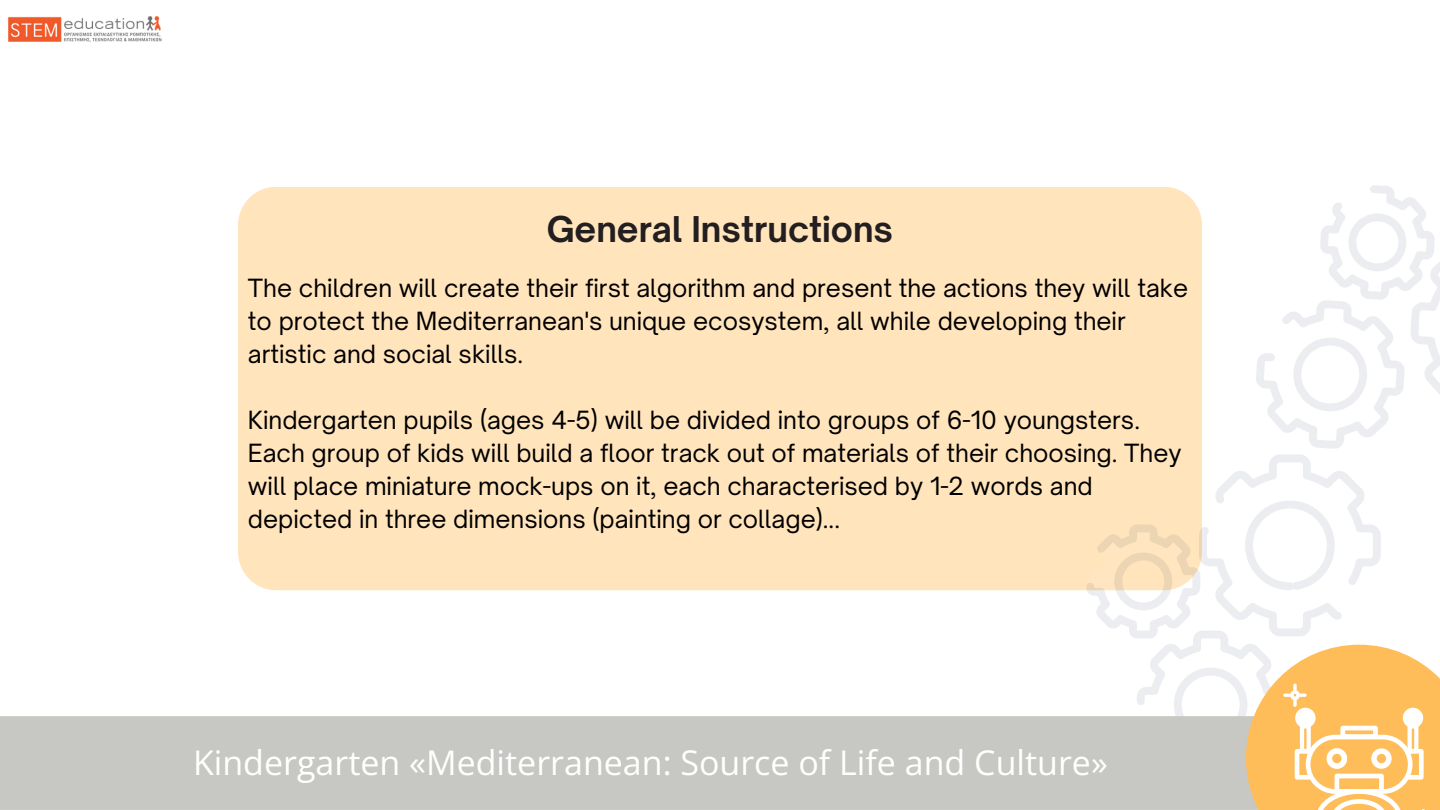
<style>
.page{position:relative;width:1440px;height:810px;background:#fff}
.page>*{position:absolute;margin:0;border:0;box-sizing:border-box;transform-origin:0 0}
.t1{font:34px "Open Sans";color:#fff}
.t2{font:700 34px "Open Sauce One";color:#231f20}
.t3{font:24px/33px "Open Sauce One";color:#000}
</style>
<div class="page">
<img style="left:8px;top:16px;width:154px;height:26px">
<div style="left:238px;top:187px;width:848px;height:403px;background:#ffe4bc"></div>
<div style="left:0;top:716px;width:1086px;height:94px;background:#c7c8c4"></div>
<svg style="left:1086px;top:185px;width:354px;height:625px"></svg>
<div style="left:1327px;top:748px;width:20px;height:21px;background:#fff;border-radius:50%"></div>
<div style="left:1332px;top:754px;width:10px;height:9px;background:#ffbd59;border-radius:50%"></div>
<svg style="left:1371px;top:748px;width:21px;height:21px"></svg>
<div style="left:1403px;top:708px;width:20px;height:20px;background:#fff;border-radius:50%"></div>
<div style="left:1295px;top:708px;width:21px;height:20px;background:#fff;border-radius:50%"></div>
<div style="left:1377px;top:754px;width:9px;height:9px;background:#ffbd59;border-radius:50%"></div>
<div style="left:1408px;top:724px;width:10px;height:29px;border:4px solid #fff"></div>
<div style="left:1300px;top:724px;width:11px;height:29px;border:4px solid #fff"></div>
<div style="left:1340px;top:726px;width:38px;height:13px;border:5px solid #fff"></div>
<p class="t2" style="left:547px;top:208px;width:348px">General Instructions</p>
<p class="t3" style="left:248px;top:272px;width:942px">The children will create their first algorithm and present the actions they will take to protect the Mediterranean's unique ecosystem, all while developing their artistic and social skills.</p>
<p class="t3" style="left:248px;top:404px;width:935px">Kindergarten pupils (ages 4-5) will be divided into groups of 6-10 youngsters.<br>Each group of kids will build a floor track out of materials of their choosing. They will place miniature mock-ups on it, each characterised by 1-2 words and depicted in three dimensions (painting or collage)...</p>
<p class="t1" style="left:193px;top:739px;width:916px">Kindergarten «Mediterranean: Source of Life and Culture»</p>
</div>
